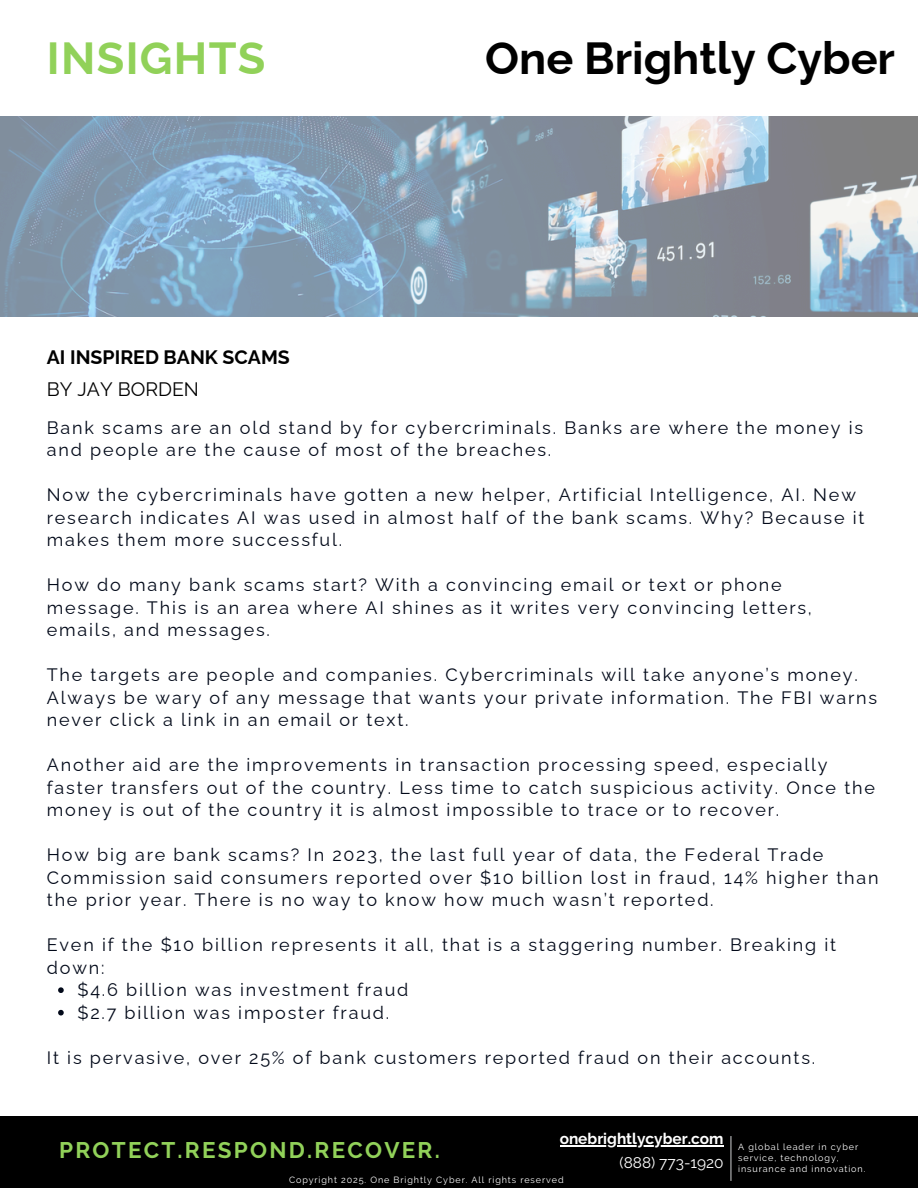
<style>
.page{position:relative;width:918px;height:1188px;background:#fff}
.page>*{position:absolute;margin:0;border:0;box-sizing:border-box;transform-origin:0 0}
.t1{font:700 45px "Raleway";color:#000}
.t2{font:700 45px "Raleway";letter-spacing:.03em;color:#91d159}
.t3{font:700 22.5px "Raleway";letter-spacing:.1em;color:#91d159}
.t4{font:700 19.5px/31.5px "Raleway";color:#000}
.t5{font:18px/22.5px "Raleway";letter-spacing:.1em;color:#020919}
.t6{font:700 15.45px/23.7px "Raleway";color:#fefefe;text-align:right}
.t7{font:9px/11.2px "Raleway";letter-spacing:.1em;color:#fefefe}
.s1{font-weight:400}
</style>
<div class="page">
<svg style="left:58px;top:987px;width:6px;height:6px"></svg>
<svg style="left:58px;top:1010px;width:6px;height:5px"></svg>
<img style="left:0;top:117px;width:918px;height:199px">
<div style="left:0;top:1116px;width:918px;height:72px;background:#000"></div>
<hr style="left:730px;top:1136px;width:2px;height:45px;background:#b9babc">
<hr style="left:560px;top:1145px;width:164px;height:1px;background:#fefefe">
<p class="t2" style="left:47px;top:32px;width:220px">INSIGHTS</p>
<p class="t1" style="left:485px;top:32px;width:411px">One Brightly Cyber</p>
<h5 class="t4" style="left:47px;top:342px;width:244px">AI INSPIRED BANK SCAMS<br><span class="s1">BY JAY BORDEN</span></h5>
<h1 class="t5" style="left:47px;top:416px;width:818px">Bank scams are an old stand by for cybercriminals. Banks are where the money is and people are the cause of most of the breaches.</h1>
<h2 class="t5" style="left:47px;top:484px;width:819px">Now the cybercriminals have gotten a new helper, Artificial Intelligence, AI. New research indicates AI was used in almost half of the bank scams. Why? Because it makes them more successful.</h2>
<p class="t5" style="left:47px;top:574px;width:767px">How do many bank scams start? With a convincing email or text or phone message. This is an area where AI shines as it writes very convincing letters, emails, and messages.</p>
<h4 class="t5" style="left:47px;top:664px;width:832px">The targets are people and companies. Cybercriminals will take anyone’s money.<br>Always be wary of any message that wants your private information. The FBI warns never click a link in an email or text.</h4>
<h5 class="t5" style="left:47px;top:754px;width:830px">Another aid are the improvements in transaction processing speed, especially faster transfers out of the country. Less time to catch suspicious activity. Once the money is out of the country it is almost impossible to trace or to recover.</h5>
<h5 class="t5" style="left:47px;top:844px;width:833px">How big are bank scams? In 2023, the last full year of data, the Federal Trade<br>Commission said consumers reported over $10 billion lost in fraud, 14% higher than the prior year. There is no way to know how much wasn’t reported.</h5>
<h5 class="t5" style="left:47px;top:934px;width:791px">Even if the $10 billion represents it all, that is a staggering number. Breaking it down:</h5>
<h5 class="t5" style="left:77px;top:979px;width:332px">$4.6 billion was investment fraud</h5>
<h5 class="t5" style="left:77px;top:1001px;width:313px">$2.7 billion was imposter fraud.</h5>
<h5 class="t5" style="left:47px;top:1046px;width:770px">It is pervasive, over 25% of bank customers reported fraud on their accounts.</h5>
<h6 class="t6" style="left:560px;top:1127px;width:165px">onebrightlycyber.com <span class="s1">(888) 773-1920</span></h6>
<p class="t7" style="left:289px;top:1174px;width:276px">Copyright 2025. One Brightly Cyber. All rights reserved</p>
<h5 class="t3" style="left:59px;top:1137px;width:382px">PROTECT.RESPOND.RECOVER.</h5>
<h3 class="t7" style="left:738px;top:1141px;width:129px">A global leader in cyber service, technology, insurance and innovation.</h3>
</div>
